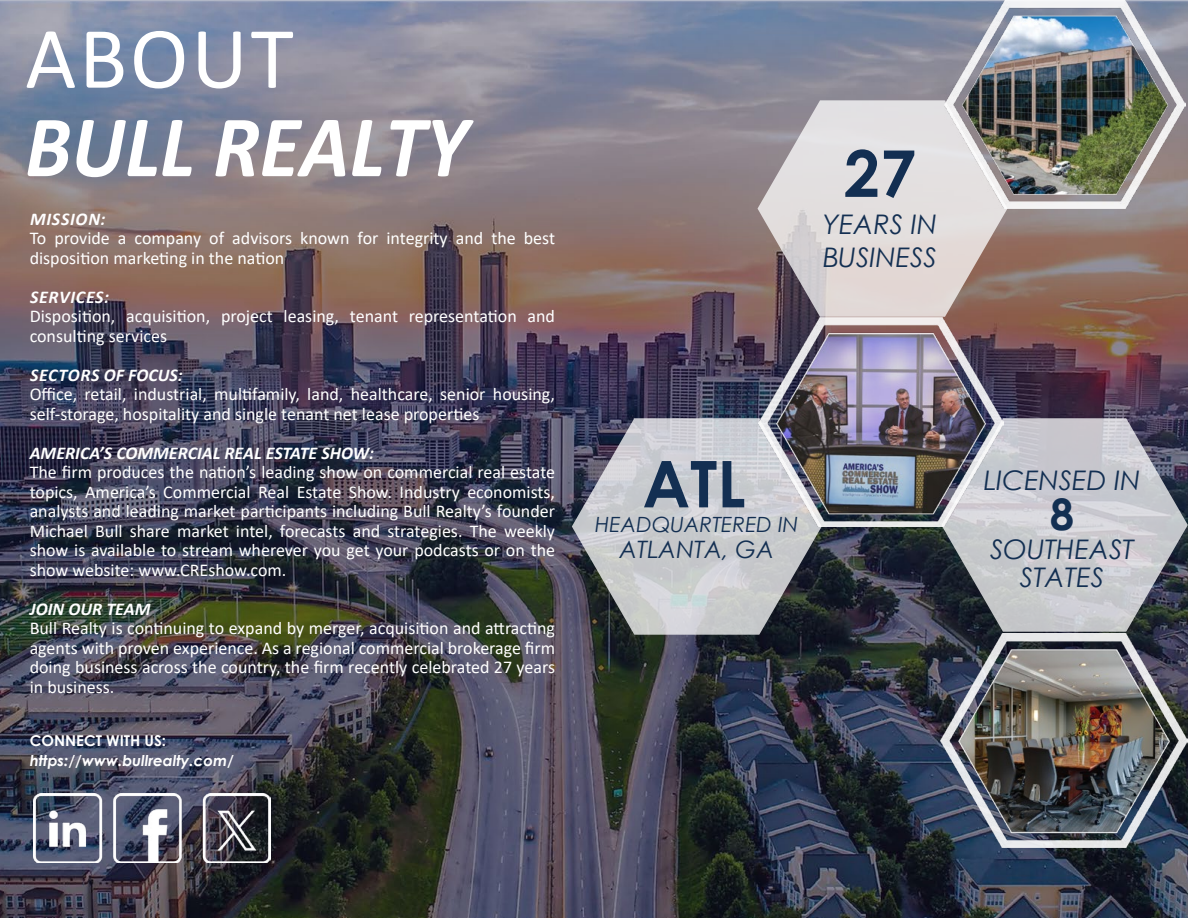
<style>
.page{position:relative;width:1188px;height:918px;background:#fff}
.page>*{position:absolute;margin:0;border:0;box-sizing:border-box;transform-origin:0 0}
.t1{font:italic 700 88.5px "Calibri";color:#fff;scale:.93 1}
.t2{font:88.5px "Calibri";letter-spacing:.03em;color:#fff}
.t3{font:700 64.5px "Century Gothic";color:#132f52}
.t4{font:700 43.5px "Century Gothic";color:#132f52}
.t5{font:italic 27px/33px "Century Gothic";color:#132f52}
.t6{font:italic 24px "Century Gothic";color:#132f52}
.t7{font:italic 21px "Century Gothic";color:#132f52}
.t8{font:18px/19.5px "Calibri";color:#fff}
.t9{font:italic 700 18px "Calibri";color:#fff}
.t10{font:italic 700 18px "Calibri";letter-spacing:.04em;color:#fff}
.t11{font:italic 700 18px "Calibri";letter-spacing:.02em;color:#fff}
.t12{font:italic 700 15px "Century Gothic";color:#fff}
.t13{font:700 15px "Century Gothic";color:#fff}
</style>
<div class="page">
<img style="left:0;top:0;width:1188px;height:918px">
<svg style="left:754px;top:95px;width:257px;height:223px;background:#cac1c1"></svg>
<svg style="left:940px;top:416px;width:248px;height:217px;background:#a5a7ae"></svg>
<svg style="left:568px;top:413px;width:257px;height:223px;background:#a4a6ac"></svg>
<img style="left:759px;top:317px;width:244px;height:210px">
<img style="left:940px;top:634px;width:248px;height:213px">
<img style="left:944px;top:0;width:241px;height:208px">
<img style="left:34px;top:793px;width:72px;height:69px">
<img style="left:112px;top:793px;width:72px;height:69px">
<img style="left:199px;top:793px;width:72px;height:69px">
<h1 class="t2" style="left:25px;top:-3px;width:270px">ABOUT</h1>
<h1 class="t1" style="left:25px;top:84px;width:478px">BULL REALTY</h1>
<p class="t10" style="left:30px;top:206px;width:77px">MISSION:</p>
<p class="t8" style="left:30px;top:228px;width:527px">To provide a company of advisors known for integrity and the best disposition marketing in the nation</p>
<p class="t10" style="left:30px;top:284px;width:80px">SERVICES:</p>
<p class="t8" style="left:30px;top:306px;width:527px">Disposition, acquisition, project leasing, tenant representation and consulting services</p>
<p class="t11" style="left:30px;top:362px;width:154px">SECTORS OF FOCUS:</p>
<p class="t8" style="left:30px;top:384px;width:527px">Office, retail, industrial, multifamily, land, healthcare, senior housing, self-storage, hospitality and single tenant net lease properties</p>
<p class="t9" style="left:30px;top:440px;width:346px">AMERICA’S COMMERCIAL REAL ESTATE SHOW:</p>
<p class="t8" style="left:30px;top:462px;width:527px;text-align:justify">The firm produces the nation’s leading show on commercial real estate topics, America’s Commercial Real Estate Show. Industry economists, analysts and leading market participants including Bull Realty’s founder Michael Bull share market intel, forecasts and strategies. The weekly show is available to stream wherever you get your podcasts or on the show website: www.CREshow.com.</p>
<p class="t9" style="left:30px;top:596px;width:122px">JOIN OUR TEAM</p>
<p class="t8" style="left:30px;top:618px;width:527px;text-align:justify">Bull Realty is continuing to expand by merger, acquisition and attracting agents with proven experience. As a regional commercial brokerage firm doing business across the country, the firm recently celebrated 27 years in business.</p>
<p class="t13" style="left:30px;top:729px;width:138px">CONNECT WITH US:</p>
<p class="t12" style="left:30px;top:749px;width:206px">https://www.bullrealty.com/</p>
<h2 class="t3" style="left:844px;top:125px;width:74px">27</h2>
<h3 class="t5" style="left:823px;top:208px;width:116px">YEARS IN<br>BUSINESS</h3>
<h2 class="t3" style="left:642px;top:435px;width:105px">ATL</h2>
<p class="t7" style="left:595px;top:510px;width:205px">HEADQUARTERED IN</p>
<h3 class="t6" style="left:620px;top:532px;width:156px">ATLANTA, GA</h3>
<h3 class="t5" style="left:984px;top:463px;width:158px">LICENSED IN</h3>
<h3 class="t4" style="left:1050px;top:481px;width:26px">8</h3>
<h3 class="t5" style="left:990px;top:534px;width:145px;line-height:28.5px;text-align:center">SOUTHEAST<br>STATES</h3>
</div>
